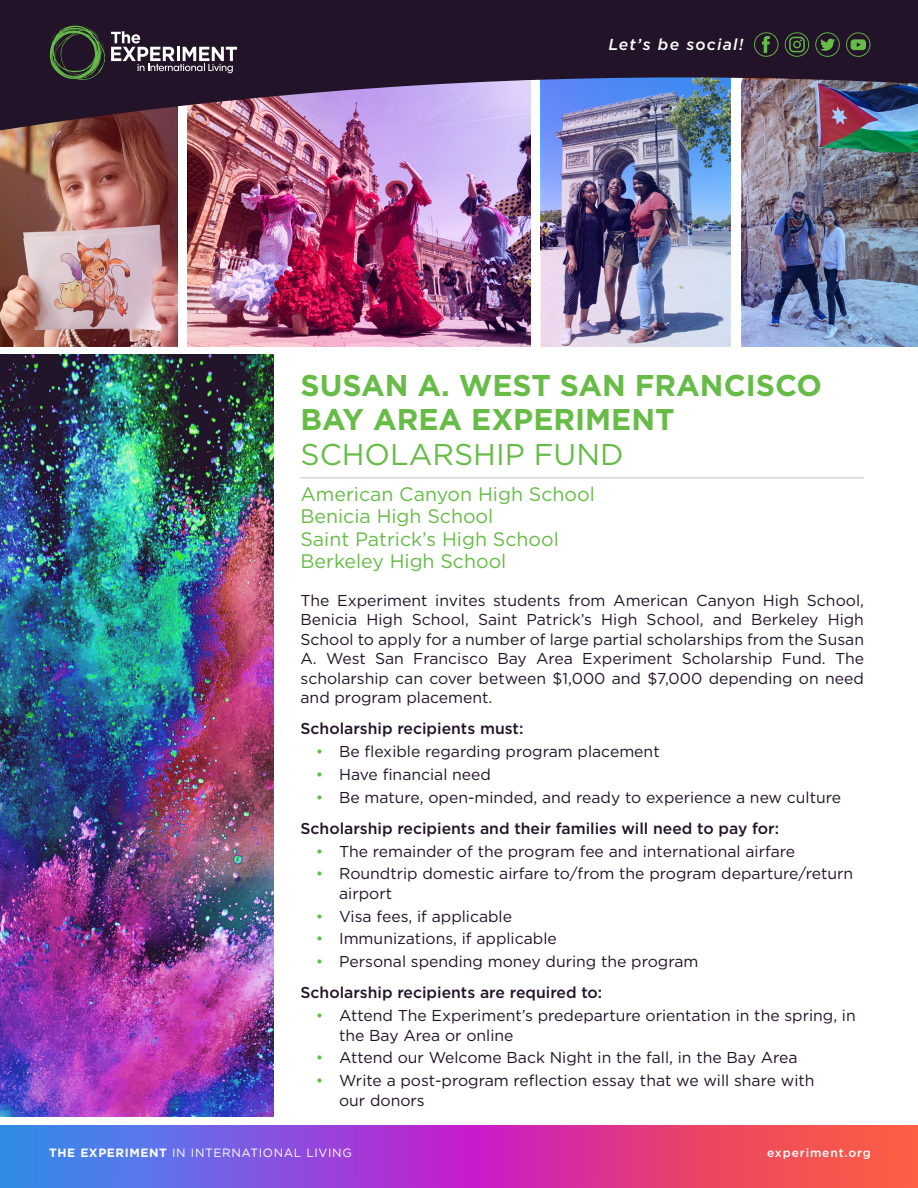
<style>
.page{position:relative;width:918px;height:1188px;background:#fff}
.page>*{position:absolute;margin:0;border:0;box-sizing:border-box;transform-origin:0 0}
.t1{font:700 30px/34.5px "Gotham";color:#66bc46}
.t2{font:30px "Gotham";color:#66bc46}
.t3{font:19.5px/22.5px "Gotham";color:#66bc46}
.t4{font:italic 500 15.9px "Gotham";color:#fff}
.t5{font:15.75px/19.5px "Gotham";color:#221328}
.t6{font:500 15.75px/31.3px "Gotham";color:#221328}
.t7{font:12px "Gotham";letter-spacing:.05em;color:#fff}
.t8{font:500 12px "Gotham";letter-spacing:.075em;color:#fff}
.s1{color:#66bc46}
.s2{font-weight:400;color:#66bc46}
.s3{font-weight:400}
.s4{font-weight:500}
.s5{font-weight:700}
</style>
<div class="page">
<img style="left:0;top:1125px;width:918px;height:63px">
<img style="left:0;top:354px;width:274px;height:763px">
<img style="left:0;top:132px;width:918px;height:214px">
<hr style="left:301px;top:477px;width:563px;height:1px;background:#d8d4d7">
<img style="left:0;top:0;width:918px;height:132px">
<svg style="left:48px;top:24px;width:57px;height:56px;background:#323d2f"></svg>
<svg style="left:111px;top:31px;width:126px;height:42px"></svg>
<div style="left:603px;top:32px;width:147px;height:25px;background:#221328"></div>
<svg style="left:754px;top:32px;width:25px;height:25px"></svg>
<svg style="left:785px;top:32px;width:24px;height:25px"></svg>
<svg style="left:815px;top:32px;width:25px;height:25px"></svg>
<svg style="left:846px;top:32px;width:25px;height:25px"></svg>
<p class="t4" style="left:609px;top:34px;width:137px">Let’s be social!</p>
<h1 class="t1" style="left:301px;top:368px;width:523px">SUSAN A. WEST SAN FRANCISCO<br>BAY AREA EXPERIMENT</h1>
<h1 class="t2" style="left:301px;top:435px;width:324px">SCHOLARSHIP FUND</h1>
<p class="t3" style="left:301px;top:482px;width:296px">American Canyon High School<br>Benicia High School<br>Saint Patrick’s High School<br>Berkeley High School</p>
<p class="t5" style="left:301px;top:590px;width:565px;text-align:justify">The Experiment invites students from American Canyon High School, Benicia High School, Saint Patrick’s High School, and Berkeley High School to apply for a number of large partial scholarships from the Susan A. West San Francisco Bay Area Experiment Scholarship Fund. The scholarship can cover between $1,000 and $7,000 depending on need and program placement.</p>
<p class="t6" style="left:301px;top:713px;width:224px">Scholarship recipients must:</p>
<p class="t5" style="left:316px;top:741px;width:345px"><span class="s1">•</span> Be flexible regarding program placement</p>
<p class="t5" style="left:316px;top:764px;width:177px"><span class="s1">•</span> Have financial need</p>
<p class="t6" style="left:301px;top:781px;width:542px;text-indent:15px"><span class="s2">•</span> <span class="s3">Be mature, open-minded, and ready to experience a new culture<br></span>Scholarship recipients and their families will need to pay for:</p>
<p class="t5" style="left:316px;top:841px;width:481px"><span class="s1">•</span> The remainder of the program fee and international airfare</p>
<p class="t5" style="left:339px;top:864px;width:516px;text-indent:-23px"><span class="s1">•</span> Roundtrip domestic airfare to/from the program departure/return airport</p>
<p class="t5" style="left:316px;top:906px;width:198px"><span class="s1">•</span> Visa fees, if applicable</p>
<p class="t5" style="left:316px;top:929px;width:242px"><span class="s1">•</span> Immunizations, if applicable</p>
<p class="t5" style="left:301px;top:946px;width:399px;line-height:31.3px;text-indent:15px"><span class="s1">•</span> Personal spending money during the program<br><span class="s4">Scholarship recipients are required to:</span></p>
<p class="t5" style="left:339px;top:1006px;width:518px;text-indent:-23px"><span class="s1">•</span> Attend The Experiment’s predeparture orientation in the spring, in the Bay Area or online</p>
<p class="t5" style="left:316px;top:1048px;width:483px"><span class="s1">•</span> Attend our Welcome Back Night in the fall, in the Bay Area</p>
<p class="t5" style="left:339px;top:1071px;width:477px;text-indent:-23px"><span class="s1">•</span> Write a post-program reflection essay that we will share with our donors</p>
<p class="t7" style="left:49px;top:1145px;width:304px"><span class="s5">THE EXPERIMENT</span> IN INTERNATIONAL LIVING</p>
<p class="t8" style="left:767px;top:1145px;width:105px">experiment.org</p>
</div>
